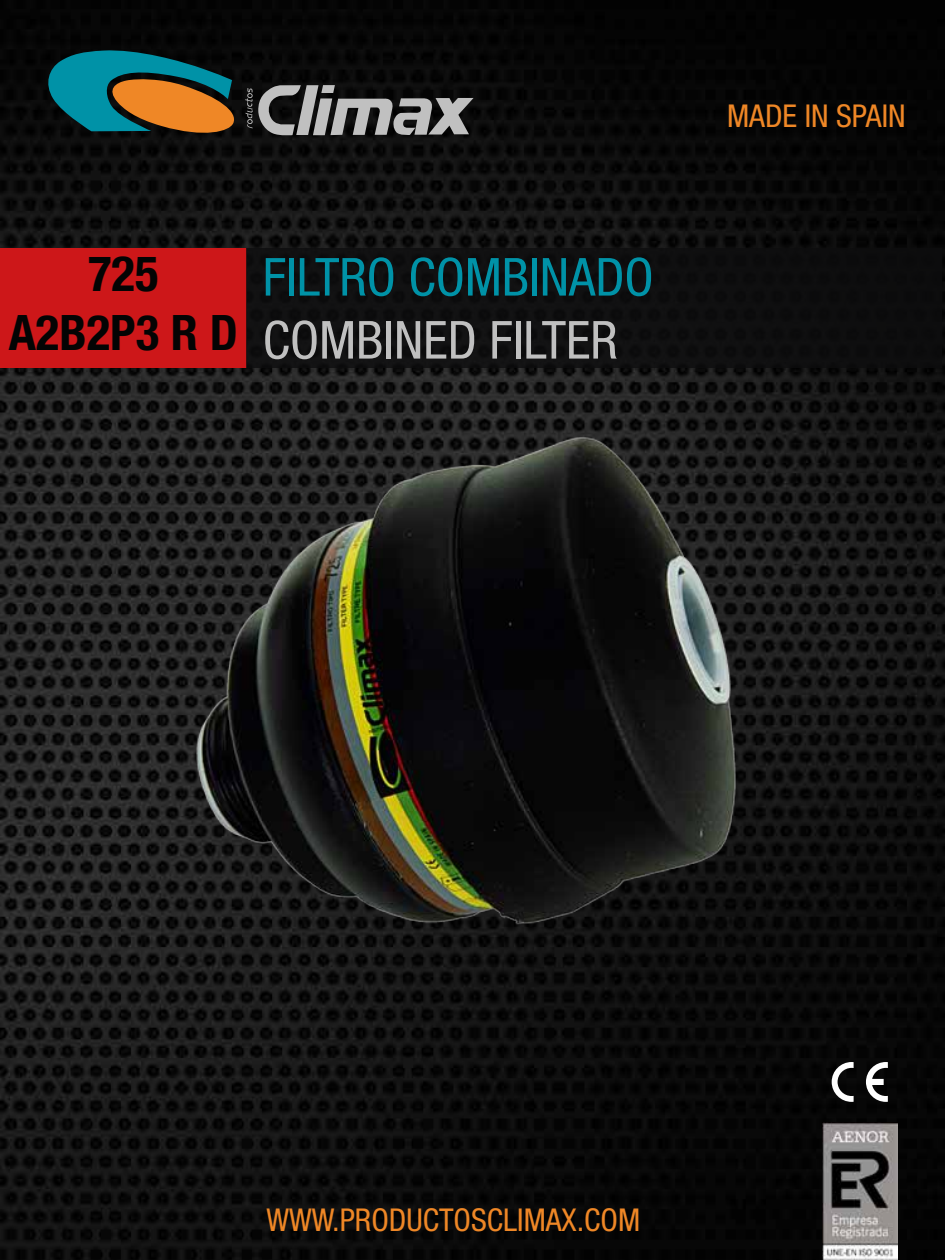
<style>
.page{position:relative;width:945px;height:1260px;background:#fff}
.page>*{position:absolute;margin:0;border:0;box-sizing:border-box;transform-origin:0 0}
.t1{font:condensed 52.5px "Helvetica Neue LT Std";color:#0092a7}
.t2{font:condensed 52.5px "Helvetica Neue LT Std";color:#c0c0c0}
.t3{font:700 condensed 49px/58.8px "Helvetica Neue LT Std";color:#040404;text-align:center}
.t4{font:condensed 31.5px "Helvetica Neue LT Std";color:#ef8726}
</style>
<div class="page">
<img style="left:0;top:0;width:945px;height:1259px">
<svg style="left:44px;top:49px;width:195px;height:90px;background:#3e5b4a"></svg>
<svg style="left:245px;top:85px;width:229px;height:51px;background:#5e5e5e"></svg>
<div style="left:0;top:248px;width:247px;height:120px;background:#cd1719"></div>
<hr style="left:0;top:1259px;width:945px;height:1px;background:#5d5d5d">
<img style="left:822px;top:1123px;width:75px;height:137px">
<div style="left:246px;top:248px;width:695px;height:120px;background:#0d0d0e"></div>
<svg style="left:832px;top:1062px;width:22px;height:40px"></svg>
<svg style="left:866px;top:1062px;width:22px;height:40px"></svg>
<img style="left:20px;top:408px;width:858px;height:572px">
<h2 class="t3" style="left:9px;top:244px;width:231px">725<br>A2B2P3 R D</h2>
<h1 class="t1" style="left:263px;top:247px;width:392px">FILTRO COMBINADO</h1>
<h1 class="t2" style="left:263px;top:310px;width:356px">COMBINED FILTER</h1>
<p class="t4" style="left:727px;top:98px;width:180px">MADE IN SPAIN</p>
<p class="t4" style="left:266px;top:1201px;width:375px">WWW.PRODUCTOSCLIMAX.COM</p>
</div>
